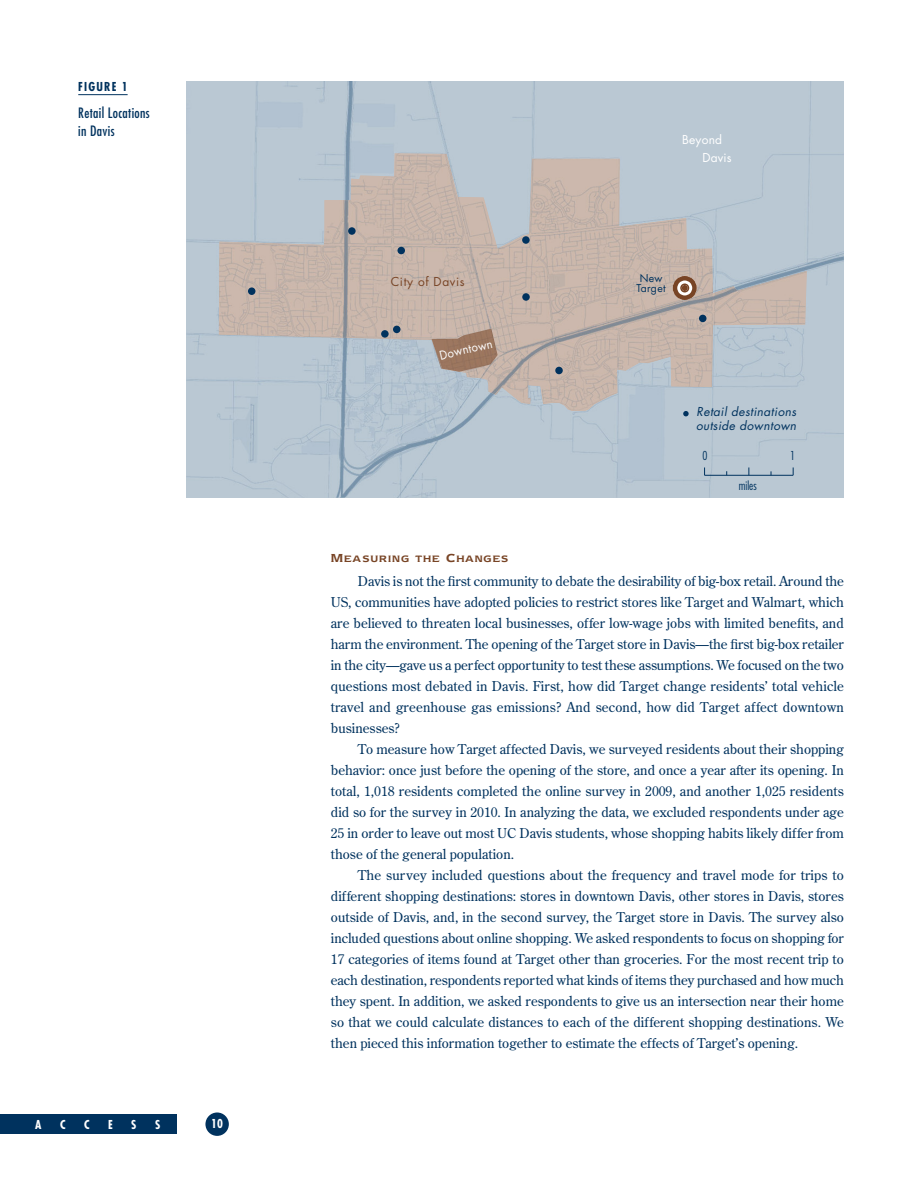
<style>
.page{position:relative;width:918px;height:1188px;background:#fff}
.page>*{position:absolute;margin:0;border:0;box-sizing:border-box;transform-origin:0 0}
.t1{font:condensed 13.95px/18px "Futura";letter-spacing:.025em;color:#00325e}
.t2{font:13.5px/21px "Century Old Style";color:#00325e;text-align:justify}
.t3{font:italic 12px/13.4px "Futura";letter-spacing:.03em;color:#00325e}
.t4{font:12px "Futura";letter-spacing:.05em;color:#784425}
.t5{font:12px/17.9px "Futura";letter-spacing:.015em;color:#fff}
.t6{font:700 condensed 12px "Futura";color:#fff}
.t7{font:12px "Futura";letter-spacing:.015em;color:#fff;scale:.93 1}
.t8{font:700 condensed 12px "Futura";letter-spacing:.1em;color:#00325e}
.t9{font:300 condensed 12px "Futura";color:#00325e}
.t10{font:600 10.8px "Newtext IT Cby BT";letter-spacing:.095em;color:#784425}
.t11{font:10.5px/10.4px "Futura";letter-spacing:.03em;color:#00325e}
.s1{font-size:13.5px}
</style>
<div class="page">
<div style="left:186px;top:81px;width:658px;height:417px;background:#bac8d3"></div>
<img style="left:219px;top:153px;width:588px;height:258px">
<div style="left:205px;top:1113px;width:24px;height:23px;background:#00325e;border-radius:50%"></div>
<div style="left:0;top:1114px;width:177px;height:20px;background:#00325e"></div>
<hr style="left:78px;top:94px;width:50px;height:1px;background:#00325e">
<img style="left:432px;top:329px;width:66px;height:43px">
<div style="left:248px;top:287px;width:7px;height:8px;background:#00325e;border-radius:50%"></div>
<div style="left:348px;top:227px;width:8px;height:8px;background:#00325e;border-radius:50%"></div>
<div style="left:398px;top:247px;width:7px;height:7px;background:#00325e;border-radius:50%"></div>
<div style="left:381px;top:330px;width:8px;height:8px;background:#00325e;border-radius:50%"></div>
<div style="left:393px;top:326px;width:7px;height:7px;background:#00325e;border-radius:50%"></div>
<div style="left:522px;top:293px;width:8px;height:8px;background:#00325e;border-radius:50%"></div>
<div style="left:522px;top:236px;width:8px;height:8px;background:#00325e;border-radius:50%"></div>
<div style="left:555px;top:367px;width:8px;height:7px;background:#00325e;border-radius:50%"></div>
<div style="left:699px;top:315px;width:7px;height:7px;background:#00325e;border-radius:50%"></div>
<svg style="left:683px;top:411px;width:6px;height:5px"></svg>
<svg style="left:670px;top:273px;width:30px;height:30px"></svg>
<hr style="left:705px;top:475px;width:88px;height:1px;background:#00325e">
<p class="t8" style="left:78px;top:81px;width:51px">FIGURE 1</p>
<p class="t1" style="left:78px;top:105px;width:73px">Retail Locations in Davis</p>
<p class="t6" style="left:35px;top:1119px;width:8px">A</p>
<p class="t6" style="left:60px;top:1119px;width:7px">C</p>
<p class="t6" style="left:84px;top:1119px;width:7px">C</p>
<p class="t6" style="left:108px;top:1119px;width:6px">E</p>
<p class="t6" style="left:131px;top:1119px;width:7px">S</p>
<p class="t6" style="left:155px;top:1119px;width:7px">S</p>
<p class="t6" style="left:211px;top:1118px;width:13px">10</p>
<p class="t4" style="left:391px;top:276px;width:75px">City of Davis</p>
<p class="t7" style="left:439px;top:350px;width:59px;rotate:-13deg">Downtown</p>
<p class="t5" style="left:702px;top:132px;width:31px;text-indent:-20px">Beyond<br>Davis</p>
<p class="t11" style="left:637px;top:274px;width:31px">New<br>Target</p>
<p class="t3" style="left:696px;top:406px;width:102px">Retail destinations outside downtown</p>
<p class="t9" style="left:703px;top:450px;width:6px">0</p>
<p class="t9" style="left:790px;top:450px;width:6px">1</p>
<p class="t9" style="left:739px;top:480px;width:19px">miles</p>
<p class="t10" style="left:331px;top:552px;width:179px"><span class="s1">M</span>EASURING THE <span class="s1">C</span>HANGES</p>
<p class="t2" style="left:331px;top:571px;width:515px;text-indent:27px">Davis is not the first community to debate the desirability of big-box retail. Around the US, communities have adopted policies to restrict stores like Target and Walmart, which are believed to threaten local businesses, offer low-wage jobs with limited benefits, and harm the environment. The opening of the Target store in Davis—the first big-box retailer in the city—gave us a perfect opportunity to test these assumptions. We focused on the two questions most debated in Davis. First, how did Target change residents’ total vehicle travel and greenhouse gas emissions? And second, how did Target affect downtown businesses?</p>
<p class="t2" style="left:331px;top:739px;width:515px;text-indent:27px">To measure how Target affected Davis, we surveyed residents about their shopping behavior: once just before the opening of the store, and once a year after its opening. In total, 1,018 residents completed the online survey in 2009, and another 1,025 residents did so for the survey in 2010. In analyzing the data, we excluded respondents under age 25 in order to leave out most UC Davis students, whose shopping habits likely differ from those of the general population.</p>
<p class="t2" style="left:331px;top:865px;width:515px;text-indent:27px">The survey included questions about the frequency and travel mode for trips to different shopping destinations: stores in downtown Davis, other stores in Davis, stores outside of Davis, and, in the second survey, the Target store in Davis. The survey also included questions about online shopping. We asked respondents to focus on shopping for 17 categories of items found at Target other than groceries. For the most recent trip to each destination, respondents reported what kinds of items they purchased and how much they spent. In addition, we asked respondents to give us an intersection near their home so that we could calculate distances to each of the different shopping destinations. We then pieced this information together to estimate the effects of Target’s opening.</p>
</div>
